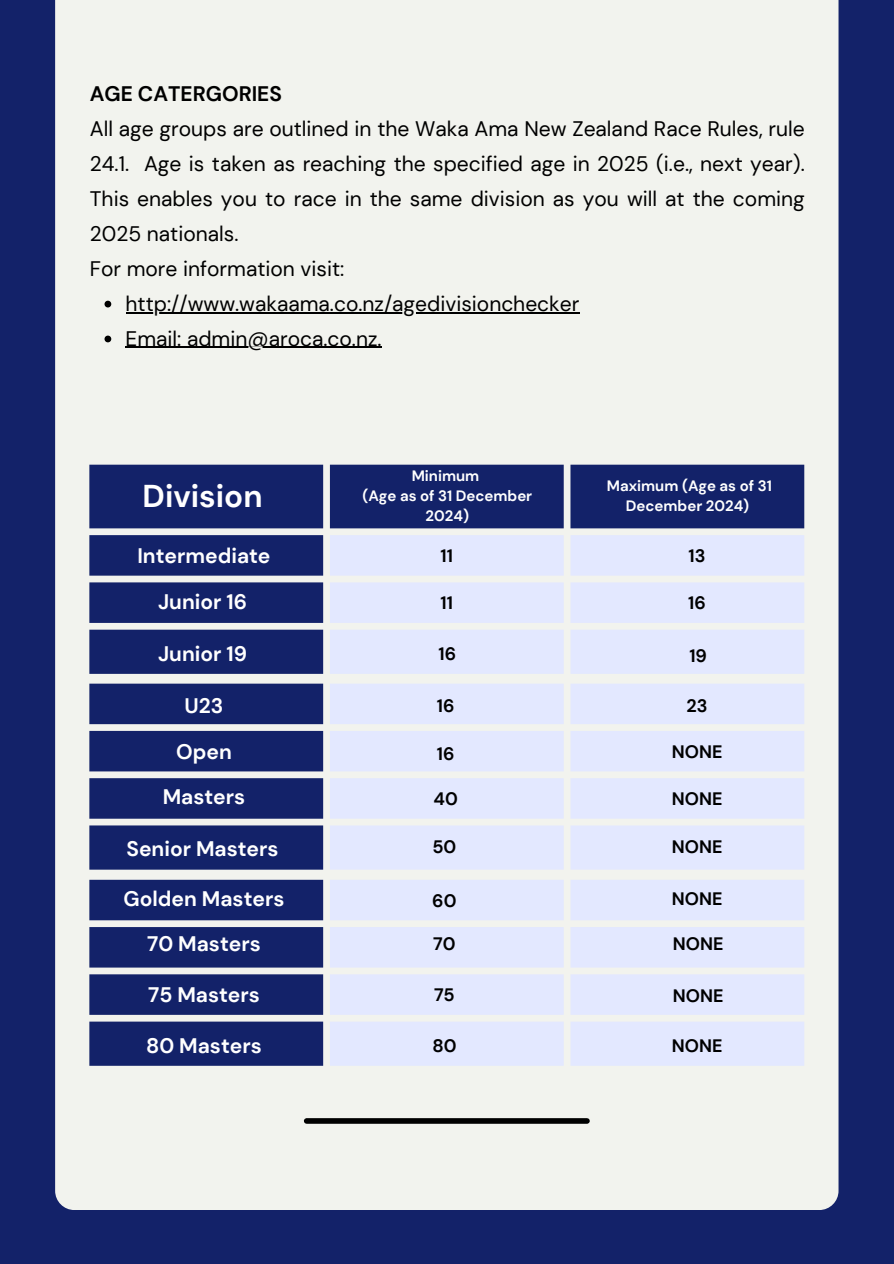
<style>
.page{position:relative;width:894px;height:1264px;background:#fff}
.page>*{position:absolute;margin:0;border:0;box-sizing:border-box;transform-origin:0 0}
.t1{font:700 31.5px "DM Sans";color:#fff}
.t2{font:21px/34.8px "DM Sans";color:#000}
.t3{font:700 21px "DM Sans";color:#fff}
.t4{font:700 18px "DM Sans";color:#000}
.t5{font:700 15px/20.2px "DM Sans";color:#fff;text-align:center}
.s1{font-weight:700}
</style>
<div class="page">
<div style="left:0;top:0;width:893px;height:1263px;background:#132269"></div>
<div style="left:55px;top:0;width:783px;height:1209px;background:#f2f3ee"></div>
<div style="left:306px;top:1118px;width:281px;height:5px;background:#000"></div>
<svg style="left:89px;top:464px;width:715px;height:210px"></svg>
<svg style="left:330px;top:535px;width:474px;height:139px;background:#e4e9fd"></svg>
<svg style="left:104px;top:301px;width:7px;height:6px"></svg>
<hr style="left:125px;top:312px;width:454px;height:1px;background:#000">
<svg style="left:104px;top:335px;width:7px;height:7px"></svg>
<hr style="left:125px;top:347px;width:256px;height:1px;background:#000">
<svg style="left:89px;top:683px;width:234px;height:186px"></svg>
<svg style="left:330px;top:683px;width:474px;height:186px;background:#e4e9fc"></svg>
<svg style="left:89px;top:879px;width:234px;height:186px"></svg>
<svg style="left:330px;top:879px;width:474px;height:186px;background:#e4e9fc"></svg>
<h4 class="t2" style="left:90px;top:77px;width:716px"><span class="s1">AGE CATERGORIES<br></span>All age groups are outlined in the Waka Ama New Zealand Race Rules, rule 24.1. Age is taken as reaching the specified age in 2025 (i.e., next year).<br>This enables you to race in the same division as you will at the coming 2025 nationals.<br>For more information visit:</h4>
<p class="t2" style="left:125px;top:286px;width:455px">http://www.wakaama.co.nz/agedivisionchecker</p>
<p class="t2" style="left:125px;top:321px;width:257px">Email: admin@aroca.co.nz.</p>
<h1 class="t1" style="left:142px;top:476px;width:121px">Division</h1>
<p class="t3" style="left:137px;top:542px;width:135px">Intermediate</p>
<p class="t3" style="left:158px;top:588px;width:90px">Junior 16</p>
<p class="t3" style="left:158px;top:640px;width:90px">Junior 19</p>
<p class="t3" style="left:184px;top:692px;width:40px">U23</p>
<p class="t3" style="left:176px;top:738px;width:57px">Open</p>
<p class="t3" style="left:163px;top:783px;width:84px">Masters</p>
<p class="t3" style="left:126px;top:835px;width:153px">Senior Masters</p>
<h3 class="t3" style="left:123px;top:885px;width:162px">Golden Masters</h3>
<p class="t3" style="left:147px;top:930px;width:115px">70 Masters</p>
<p class="t3" style="left:148px;top:981px;width:113px">75 Masters</p>
<h2 class="t3" style="left:146px;top:1032px;width:117px">80 Masters</h2>
<h3 class="t5" style="left:411px;top:465px;width:69px">Minimum</h3>
<h3 class="t5" style="left:362px;top:485px;width:171px">(Age as of 31 December<br>2024)</h3>
<h3 class="t5" style="left:606px;top:475px;width:166px">Maximum (Age as of 31<br>December 2024)</h3>
<h5 class="t4" style="left:440px;top:544px;width:14px">11</h5>
<h5 class="t4" style="left:688px;top:544px;width:18px">13</h5>
<h3 class="t4" style="left:440px;top:591px;width:14px">11</h3>
<h3 class="t4" style="left:688px;top:591px;width:19px">16</h3>
<p class="t4" style="left:438px;top:641px;width:19px">16</p>
<p class="t4" style="left:689px;top:643px;width:19px">19</p>
<p class="t4" style="left:437px;top:694px;width:19px">16</p>
<p class="t4" style="left:686px;top:694px;width:23px">23</p>
<p class="t4" style="left:437px;top:741px;width:19px">16</p>
<h5 class="t4" style="left:671px;top:739px;width:52px">NONE</h5>
<h5 class="t4" style="left:671px;top:787px;width:52px">NONE</h5>
<h5 class="t4" style="left:671px;top:835px;width:52px">NONE</h5>
<h3 class="t4" style="left:671px;top:886px;width:52px">NONE</h3>
<h3 class="t4" style="left:672px;top:932px;width:52px">NONE</h3>
<h3 class="t4" style="left:672px;top:983px;width:52px">NONE</h3>
<h3 class="t4" style="left:671px;top:1034px;width:52px">NONE</h3>
<p class="t4" style="left:433px;top:787px;width:26px">40</p>
<p class="t4" style="left:432px;top:835px;width:25px">50</p>
<p class="t4" style="left:432px;top:888px;width:26px">60</p>
<p class="t4" style="left:433px;top:932px;width:24px">70</p>
<h5 class="t4" style="left:434px;top:983px;width:22px">75</h5>
<h5 class="t4" style="left:432px;top:1034px;width:26px">80</h5>
</div>
